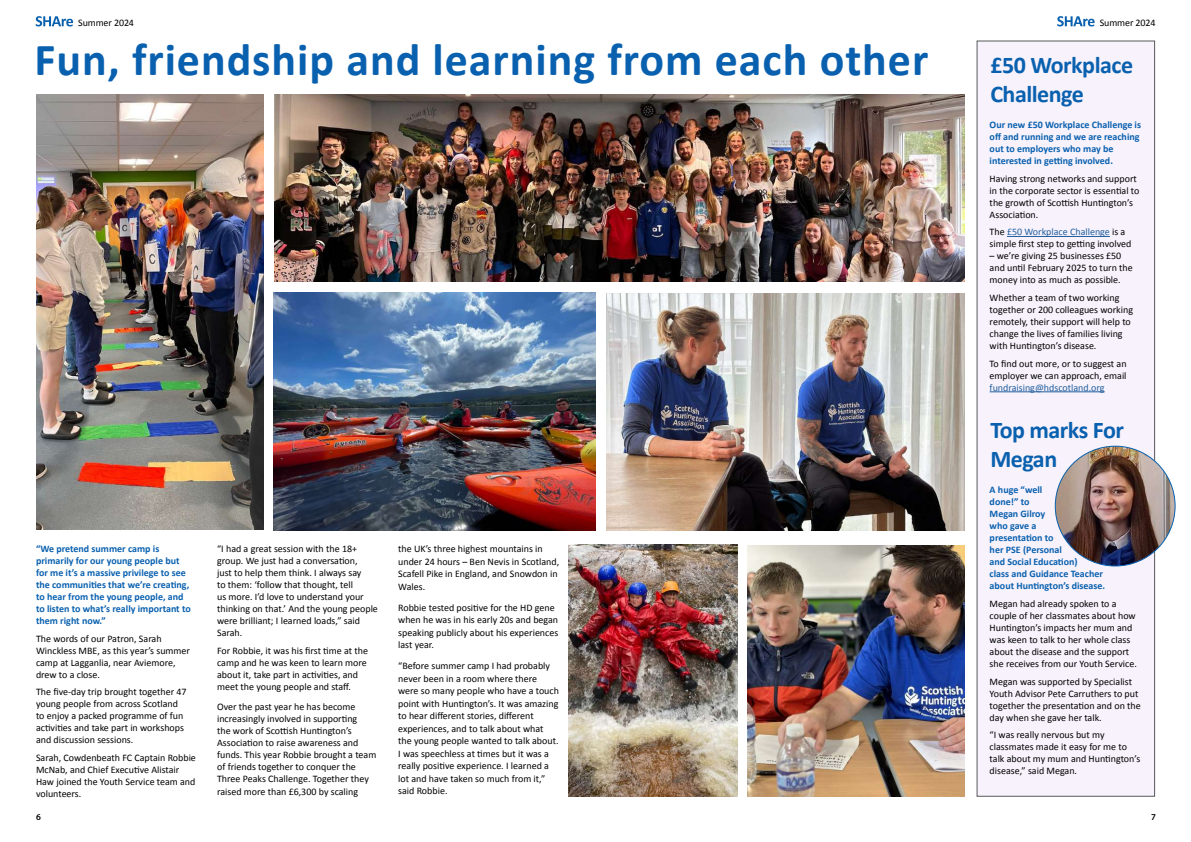
<style>
.page{position:relative;width:1191px;height:842px;background:#fff}
.page>*{position:absolute;margin:0;border:0;box-sizing:border-box;transform-origin:0 0}
.t1{font:700 46px "Calibri";letter-spacing:.02em;color:#0960af}
.t2{font:700 24px/29px "Calibri";letter-spacing:-.02em;color:#0960af}
.t3{font:10px/12px "Calibri";color:#000}
.t4{font:700 10px/12px "Calibri";color:#0960af}
.t5{font:10px "Calibri";color:#215e9e}
.t6{font:600 9px "Myriad Pro";color:#000}
.s1{color:#215e9e}
</style>
<div class="page">
<svg style="left:36px;top:16px;width:37px;height:10px"></svg>
<svg style="left:1057px;top:16px;width:37px;height:10px"></svg>
<div style="left:976px;top:41px;width:179px;height:756px;background:#f7f2fb;border:1px solid #58595b"></div>
<img style="left:36px;top:94px;width:228px;height:435px">
<img style="left:274px;top:293px;width:321px;height:237px">
<img style="left:274px;top:94px;width:690px;height:187px">
<img style="left:607px;top:293px;width:357px;height:237px">
<img style="left:568px;top:544px;width:169px;height:253px">
<img style="left:747px;top:545px;width:217px;height:252px">
<hr style="left:1007px;top:236px;width:102px;height:1px;background:#215e9e">
<hr style="left:989px;top:391px;width:115px;height:1px;background:#215e9e">
<img style="left:1055px;top:446px;width:120px;height:120px;border-radius:60px">
<p class="t3" style="left:78px;top:17px;width:57px">Summer 2024</p>
<p class="t3" style="left:1099px;top:17px;width:57px">Summer 2024</p>
<h1 class="t1" style="left:35px;top:31px;width:895px">Fun, friendship and learning from each other</h1>
<p class="t4" style="left:36px;top:543px;width:156px">“We pretend summer camp is primarily for our young people but for me it’s a massive privilege to see the communities that we’re creating, to hear from the young people, and to listen to what’s really important to them right now.”</p>
<p class="t3" style="left:36px;top:632px;width:155px">The words of our Patron, Sarah<br>Winckless MBE, as this year’s summer camp at Lagganlia, near Aviemore, drew to a close.</p>
<p class="t3" style="left:36px;top:686px;width:152px">The five-day trip brought together 47 young people from across Scotland to enjoy a packed programme of fun activities and take part in workshops and discussion sessions.</p>
<p class="t3" style="left:36px;top:752px;width:161px">Sarah, Cowdenbeath FC Captain Robbie<br>McNab, and Chief Executive Alistair<br>Haw joined the Youth Service team and volunteers.</p>
<p class="t3" style="left:217px;top:543px;width:162px">“I had a great session with the 18+ group. We just had a conversation,<br>just to help them think. I always say<br>to them: ‘follow that thought, tell<br>us more. I’d love to understand your thinking on that.’ And the young people were brilliant; I learned loads,” said<br>Sarah.</p>
<p class="t3" style="left:217px;top:644px;width:152px">For Robbie, it was his first time at the camp and he was keen to learn more about it, take part in activities, and meet the young people and staff.</p>
<p class="t3" style="left:217px;top:701px;width:161px">Over the past year he has become increasingly involved in supporting<br>the work of Scottish Huntington’s Association to raise awareness and funds. This year Robbie brought a team of friends together to conquer the Three Peaks Challenge. Together they raised more than £6,300 by scaling</p>
<p class="t3" style="left:398px;top:542px;width:162px;line-height:12.5px">the UK’s three highest mountains in under 24 hours – Ben Nevis in Scotland,<br>Scafell Pike in England, and Snowdon in<br>Wales.</p>
<p class="t3" style="left:398px;top:601px;width:162px;line-height:12.5px">Robbie tested positive for the HD gene when he was in his early 20s and began speaking publicly about his experiences last year.</p>
<p class="t3" style="left:398px;top:659px;width:162px;line-height:12.5px">“Before summer camp I had probably never been in a room where there were so many people who have a touch point with Huntington’s. It was amazing to hear different stories, different experiences, and to talk about what the young people wanted to talk about.<br>I was speechless at times but it was a really positive experience. I learned a lot and have taken so much from it,” said Robbie.</p>
<h2 class="t2" style="left:990px;top:51px;width:144px">£50 Workplace<br>Challenge</h2>
<p class="t4" style="left:989px;top:119px;width:153px">Our new £50 Workplace Challenge is off and running and we are reaching out to employers who may be interested in getting involved.</p>
<p class="t3" style="left:989px;top:172px;width:151px">Having strong networks and support in the corporate sector is essential to the growth of Scottish Huntington’s<br>Association.</p>
<p class="t3" style="left:989px;top:226px;width:143px">The <span class="s1">£50 Workplace Challenge</span> is a simple first step to getting involved</p>
<p class="t3" style="left:989px;top:250px;width:145px">– we’re giving 25 businesses £50 and until February 2025 to turn the money into as much as possible.</p>
<p class="t3" style="left:989px;top:292px;width:145px">Whether a team of two working together or 200 colleagues working remotely, their support will help to change the lives of families living with Huntington’s disease.</p>
<p class="t3" style="left:989px;top:357px;width:138px">To find out more, or to suggest an employer we can approach, email</p>
<p class="t5" style="left:989px;top:381px;width:116px">fundraising@hdscotland.org</p>
<h2 class="t2" style="left:990px;top:416px;width:135px">Top marks For<br>Megan</h2>
<p class="t4" style="left:989px;top:484px;width:117px">A huge “well<br>done!” to<br>Megan Gilroy<br>who gave a<br>presentation to<br>her PSE (Personal<br>and Social Education)<br>class and Guidance Teacher about Huntington’s disease.</p>
<p class="t3" style="left:989px;top:597px;width:149px">Megan had already spoken to a couple of her classmates about how Huntington’s impacts her mum and was keen to talk to her whole class about the disease and the support she receives from our Youth Service.</p>
<p class="t3" style="left:989px;top:675px;width:153px">Megan was supported by Specialist Youth Advisor Pete Carruthers to put together the presentation and on the day when she gave her talk.</p>
<p class="t3" style="left:989px;top:729px;width:152px">“I was really nervous but my classmates made it easy for me to talk about my mum and Huntington’s disease,” said Megan.</p>
<p class="t6" style="left:36px;top:812px;width:6px">6</p>
<p class="t6" style="left:1151px;top:812px;width:6px">7</p>
</div>
